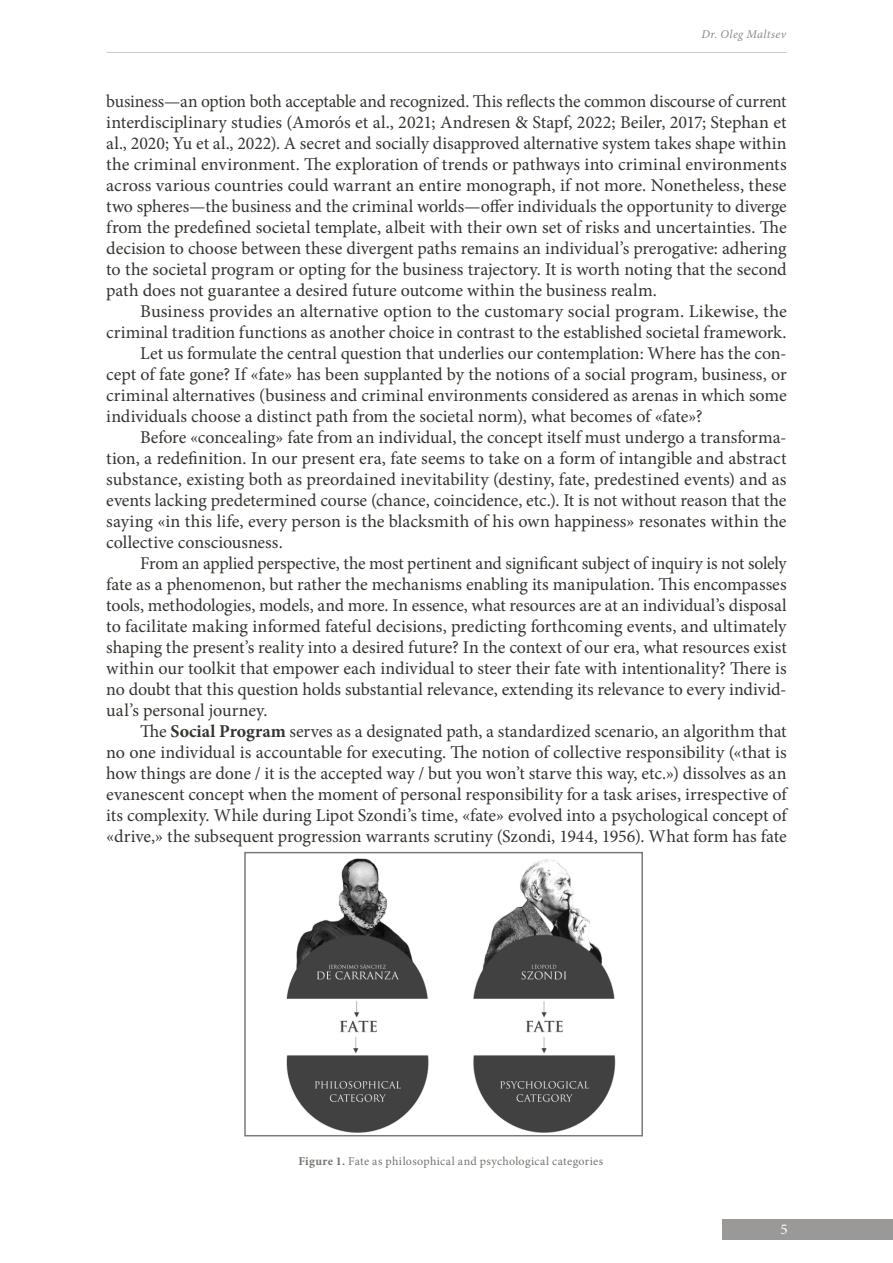
<style>
.page{position:relative;width:893px;height:1263px;background:#fff}
.page>*{position:absolute;margin:0;border:0;box-sizing:border-box;transform-origin:0 0}
.t1{font:18px/21px "Minion Pro";color:#363430;text-align:justify}
.t2{font:15px "Minion Pro";color:#fff}
.photo{font:12px "Minion Pro";letter-spacing:.025em;color:#77736d}
.t3{font:italic 12px "Minion Pro";letter-spacing:.035em;color:#86888b}
.s1{font-weight:700}
</style>
<div class="page">
<div style="left:722px;top:1220px;width:171px;height:20px;background:#9a9997"></div>
<hr style="left:106px;top:52px;width:681px;height:1px;background:#c9cacc">
<img style="left:286px;top:858px;width:330px;height:275px">
<div style="left:244px;top:852px;width:399px;height:284px;border:2px solid #787a7d"></div>
<p class="t3" style="left:701px;top:26px;width:86px">Dr. Oleg Maltsev</p>
<p class="t1" style="left:106px;top:90px;width:682px">business—an option both acceptable and recognized. This reflects the common discourse of current interdisciplinary studies (Amorós et al., 2021; Andresen &amp; Stapf, 2022; Beiler, 2017; Stephan et al., 2020; Yu et al., 2022). A secret and socially disapproved alternative system takes shape within the criminal environment. The exploration of trends or pathways into criminal environments across various countries could warrant an entire monograph, if not more. Nonetheless, these two spheres—the business and the criminal worlds—offer individuals the opportunity to diverge from the predefined societal template, albeit with their own set of risks and uncertainties. The decision to choose between these divergent paths remains an individual’s prerogative: adhering to the societal program or opting for the business trajectory. It is worth noting that the second path does not guarantee a desired future outcome within the business realm.</p>
<p class="t1" style="left:106px;top:300px;width:682px;text-align:right">Business provides an alternative option to the customary social program. Likewise, the criminal tradition functions as another choice in contrast to the established societal framework.</p>
<p class="t1" style="left:106px;top:342px;width:682px;text-indent:34px">Let us formulate the central question that underlies our contemplation: Where has the con&shy;cept of fate gone? If «fate» has been supplanted by the notions of a social program, business, or criminal alternatives (business and criminal environments considered as arenas in which some individuals choose a distinct path from the societal norm), what becomes of «fate»?</p>
<p class="t1" style="left:106px;top:426px;width:682px;text-indent:34px">Before «concealing» fate from an individual, the concept itself must undergo a transforma&shy;tion, a redefinition. In our present era, fate seems to take on a form of intangible and abstract substance, existing both as preordained inevitability (destiny, fate, predestined events) and as events lacking predetermined course (chance, coincidence, etc.). It is not without reason that the saying «in this life, every person is the blacksmith of his own happiness» resonates within the collective consciousness.</p>
<p class="t1" style="left:106px;top:552px;width:682px;text-indent:34px">From an applied perspective, the most pertinent and significant subject of inquiry is not solely fate as a phenomenon, but rather the mechanisms enabling its manipulation. This encompasses tools, methodologies, models, and more. In essence, what resources are at an individual’s disposal to facilitate making informed fateful decisions, predicting forthcoming events, and ultimately shaping the present’s reality into a desired future? In the context of our era, what resources exist within our toolkit that empower each individual to steer their fate with intentionality? There is no doubt that this question holds substantial relevance, extending its relevance to every individ&shy;ual’s personal journey.</p>
<p class="t1" style="left:106px;top:720px;width:682px;text-indent:34px">The <span class="s1">Social Program</span> serves as a designated path, a standardized scenario, an algorithm that no one individual is accountable for executing. The notion of collective responsibility («that is how things are done / it is the accepted way / but you won’t starve this way, etc.») dissolves as an evanescent concept when the moment of personal responsibility for a task arises, irrespective of its complexity. While during Lipot Szondi’s time, «fate» evolved into a psychological concept of «drive,» the subsequent progression warrants scrutiny (Szondi, 1944, 1956). What form has fate</p>
<p class="photo" style="left:298px;top:1153px;width:306px"><span class="s1">Figure 1.</span> Fate as philosophical and psychological categories</p>
<p class="t2" style="left:780px;top:1219px;width:9px">5</p>
</div>
